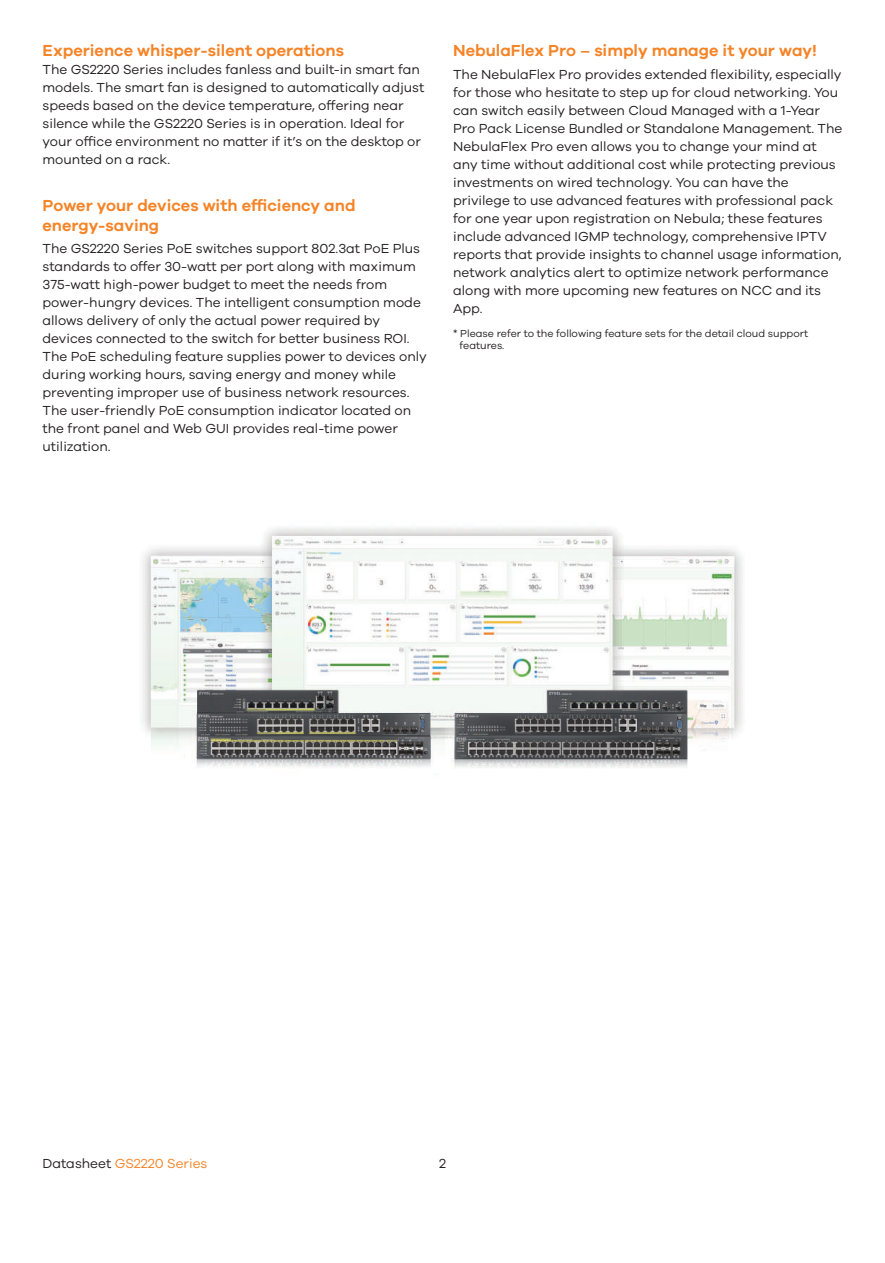
<style>
.page{position:relative;width:885px;height:1263px;background:#fff}
.page>*{position:absolute;margin:0;border:0;box-sizing:border-box;transform-origin:0 0}
.t1{font:600 16.5px/19.8px "Galano Grotesque";color:#f58427}
.t2{font:13.5px/18px "Galano Grotesque";color:#231f20}
.t3{font:13.5px "Galano Grotesque";color:#f58427}
.t4{font:10.5px/12px "Galano Grotesque";color:#231f20}
.s1{color:#231f20}
</style>
<div class="page">
<img style="left:142px;top:527px;width:601px;height:241px">
<p class="t1" style="left:43px;top:40px;width:303px">Experience whisper-silent operations</p>
<p class="t2" style="left:43px;top:60px;width:383px">The GS2220 Series includes fanless and built-in smart fan models. The smart fan is designed to automatically adjust speeds based on the device temperature, offering near silence while the GS2220 Series is in operation. Ideal for your office environment no matter if it’s on the desktop or mounted on a rack.</p>
<p class="t1" style="left:43px;top:195px;width:314px">Power your devices with efficiency and energy-saving</p>
<p class="t2" style="left:43px;top:239px;width:385px">The GS2220 Series PoE switches support 802.3at PoE Plus standards to offer 30-watt per port along with maximum 375-watt high-power budget to meet the needs from power-hungry devices. The intelligent consumption mode allows delivery of only the actual power required by devices connected to the switch for better business ROI.<br>The PoE scheduling feature supplies power to devices only during working hours, saving energy and money while preventing improper use of business network resources.<br>The user-friendly PoE consumption indicator located on the front panel and Web GUI provides real-time power utilization.</p>
<p class="t1" style="left:453px;top:40px;width:365px">NebulaFlex Pro – simply manage it your way!</p>
<p class="t2" style="left:453px;top:65px;width:391px">The NebulaFlex Pro provides extended flexibility, especially for those who hesitate to step up for cloud networking. You can switch easily between Cloud Managed with a 1-Year Pro Pack License Bundled or Standalone Management. The NebulaFlex Pro even allows you to change your mind at any time without additional cost while protecting previous investments on wired technology. You can have the privilege to use advanced features with professional pack for one year upon registration on Nebula; these features include advanced IGMP technology, comprehensive IPTV reports that provide insights to channel usage information, network analytics alert to optimize network performance along with more upcoming new features on NCC and its App.</p>
<p class="t4" style="left:459px;top:327px;width:350px;text-indent:-6px">* Please refer to the following feature sets for the detail cloud support features.</p>
<p class="t3" style="left:43px;top:1155px;width:166px"><span class="s1">Datasheet</span> GS2220 Series</p>
<p class="t2" style="left:439px;top:1154px;width:8px">2</p>
</div>
